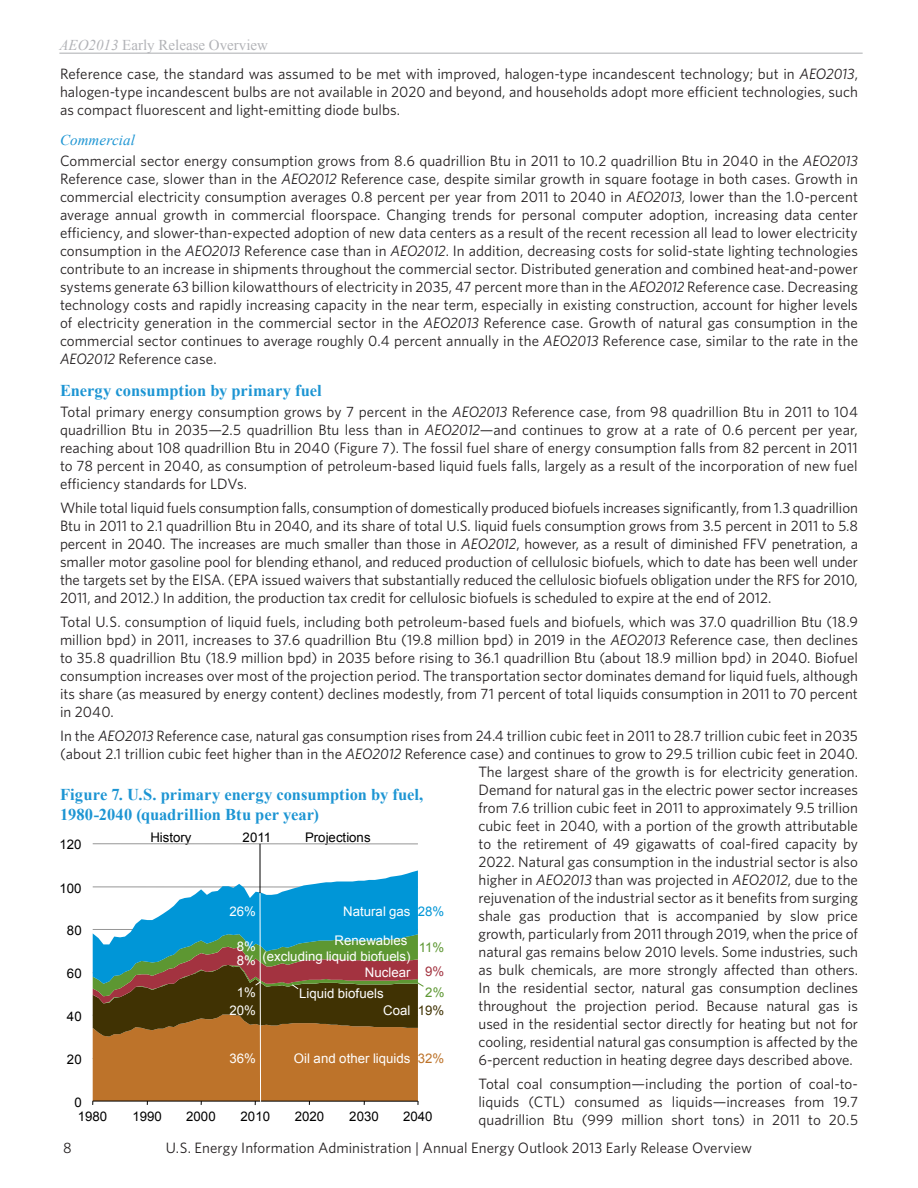
<style>
.page{position:relative;width:918px;height:1188px;background:#fff}
.page>*{position:absolute;margin:0;border:0;box-sizing:border-box;transform-origin:0 0}
.figure_title{font:700 16.5px/19.5px "Times New Roman";color:#1d95d3}
.Subtitle{font:700 16.5px "Times New Roman";color:#1d95d3}
.Body_Text{font:15px/18px "Whitney";color:#231f20;text-align:justify}
.footnotes{font:15px/18px "Whitney";letter-spacing:.005em;color:#231f20;text-align:justify}
.t1{font:15px "Times New Roman";color:#b2b3b7}
.Subsubtitle{font:italic 15px "Times New Roman";letter-spacing:.005em;color:#1d95d3}
.t2{font:13.2px/15.9px "Arial";letter-spacing:.005em;color:#fff;text-align:right}
.t3{font:13.2px "Arial";letter-spacing:.005em;color:#000}
.t4{font:13.2px "Arial";color:#5d9732}
.t5{font:13.2px "Arial";color:#0096d7}
.t6{font:13.2px "Arial";color:#bd732a}
.t7{font:13.2px "Arial";color:#403203}
.t8{font:13.2px "Arial";color:#a33340}
.s1{font-style:italic}
</style>
<div class="page">
<hr style="left:59px;top:52px;width:804px;height:2px;background:#c7c8ca">
<hr style="left:93px;top:843px;width:325px;height:1px;background:#969696">
<hr style="left:260px;top:844px;width:1px;height:49px;background:#000">
<svg style="left:92px;top:870px;width:332px;height:235px;background:#7e816a"></svg>
<p class="t1" style="left:59px;top:34px;width:210px"><span class="s1">AEO2013</span> Early Release Overview</p>
<p class="footnotes" style="left:60px;top:65px;width:800px">Reference case, the standard was assumed to be met with improved, halogen-type incandescent technology; but in <span class="s1">AEO2013</span>, halogen-type incandescent bulbs are not available in 2020 and beyond, and households adopt more efficient technologies, such as compact fluorescent and light-emitting diode bulbs.</p>
<p class="Subsubtitle" style="left:60px;top:130px;width:76px">Commercial</p>
<p class="Body_Text" style="left:60px;top:152px;width:800px">Commercial sector energy consumption grows from 8.6 quadrillion Btu in 2011 to 10.2 quadrillion Btu in 2040 in the <span class="s1">AEO2013<br></span>Reference case, slower than in the <span class="s1">AEO2012</span> Reference case, despite similar growth in square footage in both cases. Growth in commercial electricity consumption averages 0.8 percent per year from 2011 to 2040 in <span class="s1">AEO2013</span>, lower than the 1.0-percent average annual growth in commercial floorspace. Changing trends for personal computer adoption, increasing data center efficiency, and slower-than-expected adoption of new data centers as a result of the recent recession all lead to lower electricity consumption in the <span class="s1">AEO2013</span> Reference case than in <span class="s1">AEO2012</span>. In addition, decreasing costs for solid-state lighting technologies contribute to an increase in shipments throughout the commercial sector. Distributed generation and combined heat-and-power systems generate 63 billion kilowatthours of electricity in 2035, 47 percent more than in the <span class="s1">AEO2012</span> Reference case. Decreasing technology costs and rapidly increasing capacity in the near term, especially in existing construction, account for higher levels of electricity generation in the commercial sector in the <span class="s1">AEO2013</span> Reference case. Growth of natural gas consumption in the commercial sector continues to average roughly 0.4 percent annually in the <span class="s1">AEO2013</span> Reference case, similar to the rate in the <span class="s1">AEO2012</span> Reference case.</p>
<p class="Subtitle" style="left:60px;top:379px;width:263px">Energy consumption by primary fuel</p>
<p class="Body_Text" style="left:60px;top:402px;width:800px">Total primary energy consumption grows by 7 percent in the <span class="s1">AEO2013</span> Reference case, from 98 quadrillion Btu in 2011 to 104 quadrillion Btu in 2035—2.5 quadrillion Btu less than in <span class="s1">AEO2012</span>—and continues to grow at a rate of 0.6 percent per year, reaching about 108 quadrillion Btu in 2040 (Figure 7). The fossil fuel share of energy consumption falls from 82 percent in 2011 to 78 percent in 2040, as consumption of petroleum-based liquid fuels falls, largely as a result of the incorporation of new fuel efficiency standards for LDVs.</p>
<p class="Body_Text" style="left:60px;top:498px;width:800px">While total liquid fuels consumption falls, consumption of domestically produced biofuels increases significantly, from 1.3 quadrillion Btu in 2011 to 2.1 quadrillion Btu in 2040, and its share of total U.S. liquid fuels consumption grows from 3.5 percent in 2011 to 5.8 percent in 2040. The increases are much smaller than those in <span class="s1">AEO2012</span>, however, as a result of diminished FFV penetration, a smaller motor gasoline pool for blending ethanol, and reduced production of cellulosic biofuels, which to date has been well under the targets set by the EISA. (EPA issued waivers that substantially reduced the cellulosic biofuels obligation under the RFS for 2010, 2011, and 2012.) In addition, the production tax credit for cellulosic biofuels is scheduled to expire at the end of 2012.</p>
<p class="Body_Text" style="left:60px;top:612px;width:800px">Total U.S. consumption of liquid fuels, including both petroleum-based fuels and biofuels, which was 37.0 quadrillion Btu (18.9 million bpd) in 2011, increases to 37.6 quadrillion Btu (19.8 million bpd) in 2019 in the <span class="s1">AEO2013</span> Reference case, then declines to 35.8 quadrillion Btu (18.9 million bpd) in 2035 before rising to 36.1 quadrillion Btu (about 18.9 million bpd) in 2040. Biofuel consumption increases over most of the projection period. The transportation sector dominates demand for liquid fuels, although its share (as measured by energy content) declines modestly, from 71 percent of total liquids consumption in 2011 to 70 percent in 2040.</p>
<p class="Body_Text" style="left:60px;top:726px;width:799px">In the <span class="s1">AEO2013</span> Reference case, natural gas consumption rises from 24.4 trillion cubic feet in 2011 to 28.7 trillion cubic feet in 2035</p>
<p class="Body_Text" style="left:60px;top:744px;width:800px">(about 2.1 trillion cubic feet higher than in the <span class="s1">AEO2012</span> Reference case) and continues to grow to 29.5 trillion cubic feet in 2040.</p>
<p class="Body_Text" style="left:478px;top:762px;width:381px">The largest share of the growth is for electricity generation.</p>
<p class="Body_Text" style="left:478px;top:780px;width:381px">Demand for natural gas in the electric power sector increases</p>
<p class="Body_Text" style="left:478px;top:798px;width:381px">from 7.6 trillion cubic feet in 2011 to approximately 9.5 trillion</p>
<p class="Body_Text" style="left:478px;top:816px;width:381px">cubic feet in 2040, with a portion of the growth attributable</p>
<p class="Body_Text" style="left:478px;top:834px;width:381px">to the retirement of 49 gigawatts of coal-fired capacity by</p>
<p class="Body_Text" style="left:478px;top:852px;width:381px">2022. Natural gas consumption in the industrial sector is also</p>
<p class="Body_Text" style="left:478px;top:870px;width:381px">higher in <span class="s1">AEO2013</span> than was projected in <span class="s1">AEO2012</span>, due to the</p>
<p class="Body_Text" style="left:478px;top:888px;width:381px">rejuvenation of the industrial sector as it benefits from surging</p>
<p class="Body_Text" style="left:478px;top:906px;width:381px">shale gas production that is accompanied by slow price</p>
<p class="Body_Text" style="left:478px;top:924px;width:381px">growth, particularly from 2011 through 2019, when the price of</p>
<p class="Body_Text" style="left:478px;top:942px;width:381px">natural gas remains below 2010 levels. Some industries, such</p>
<p class="Body_Text" style="left:478px;top:960px;width:381px">as bulk chemicals, are more strongly affected than others.</p>
<p class="Body_Text" style="left:478px;top:978px;width:381px">In the residential sector, natural gas consumption declines</p>
<p class="Body_Text" style="left:478px;top:996px;width:381px">throughout the projection period. Because natural gas is</p>
<p class="Body_Text" style="left:478px;top:1014px;width:381px">used in the residential sector directly for heating but not for</p>
<p class="Body_Text" style="left:478px;top:1032px;width:381px">cooling, residential natural gas consumption is affected by the</p>
<p class="Body_Text" style="left:478px;top:1050px;width:376px">6-percent reduction in heating degree days described above.</p>
<p class="Body_Text" style="left:478px;top:1074px;width:381px">Total coal consumption—including the portion of coal-to&shy;liquids (CTL) consumed as liquids—increases from 19.7 quadrillion Btu (999 million short tons) in 2011 to 20.5</p>
<p class="figure_title" style="left:60px;top:784px;width:365px">Figure 7. U.S. primary energy consumption by fuel,<br>1980-2040 (quadrillion Btu per year)</p>
<p class="t3" style="left:150px;top:828px;width:43px">History</p>
<p class="t3" style="left:243px;top:828px;width:30px">2011</p>
<p class="t3" style="left:305px;top:828px;width:67px">Projections</p>
<p class="t3" style="left:59px;top:836px;width:24px">120</p>
<p class="t3" style="left:59px;top:879px;width:24px">100</p>
<p class="t2" style="left:229px;top:904px;width:28px">26%</p>
<p class="t2" style="left:237px;top:953px;width:21px">8%</p>
<p class="t5" style="left:418px;top:903px;width:28px">28%</p>
<p class="t2" style="left:343px;top:904px;width:69px">Natural gas</p>
<p class="t3" style="left:67px;top:922px;width:16px">80</p>
<p class="t2" style="left:263px;top:933px;width:150px">Renewables<br>(excluding liquid biofuels)</p>
<p class="t2" style="left:237px;top:938px;width:21px">8%</p>
<p class="t4" style="left:419px;top:938px;width:27px">11%</p>
<p class="t8" style="left:425px;top:963px;width:21px">9%</p>
<p class="t2" style="left:365px;top:964px;width:47px">Nuclear</p>
<p class="t3" style="left:67px;top:965px;width:16px">60</p>
<p class="t4" style="left:425px;top:984px;width:21px">2%</p>
<p class="t2" style="left:237px;top:985px;width:21px">1%</p>
<p class="t2" style="left:299px;top:985px;width:86px">Liquid biofuels</p>
<p class="t2" style="left:229px;top:1003px;width:28px">20%</p>
<p class="t2" style="left:383px;top:1003px;width:29px">Coal</p>
<p class="t7" style="left:418px;top:1002px;width:28px">19%</p>
<p class="t3" style="left:67px;top:1008px;width:16px">40</p>
<p class="t2" style="left:294px;top:1050px;width:118px">Oil and other liquids</p>
<p class="t6" style="left:418px;top:1049px;width:28px">32%</p>
<p class="t2" style="left:229px;top:1050px;width:28px">36%</p>
<p class="t3" style="left:67px;top:1051px;width:16px">20</p>
<p class="t3" style="left:74px;top:1093px;width:9px">0</p>
<p class="t3" style="left:78px;top:1108px;width:31px">1980</p>
<p class="t3" style="left:132px;top:1108px;width:31px">1990</p>
<p class="t3" style="left:186px;top:1108px;width:31px">2000</p>
<p class="t3" style="left:295px;top:1108px;width:31px">2020</p>
<p class="t3" style="left:349px;top:1108px;width:31px">2030</p>
<p class="t3" style="left:403px;top:1108px;width:31px">2040</p>
<p class="t3" style="left:241px;top:1108px;width:31px">2010</p>
<p class="Body_Text" style="left:63px;top:1139px;width:10px">8</p>
<p class="Body_Text" style="left:166px;top:1139px;width:588px">U.S. Energy Information Administration | Annual Energy Outlook 2013 Early Release Overview</p>
</div>
